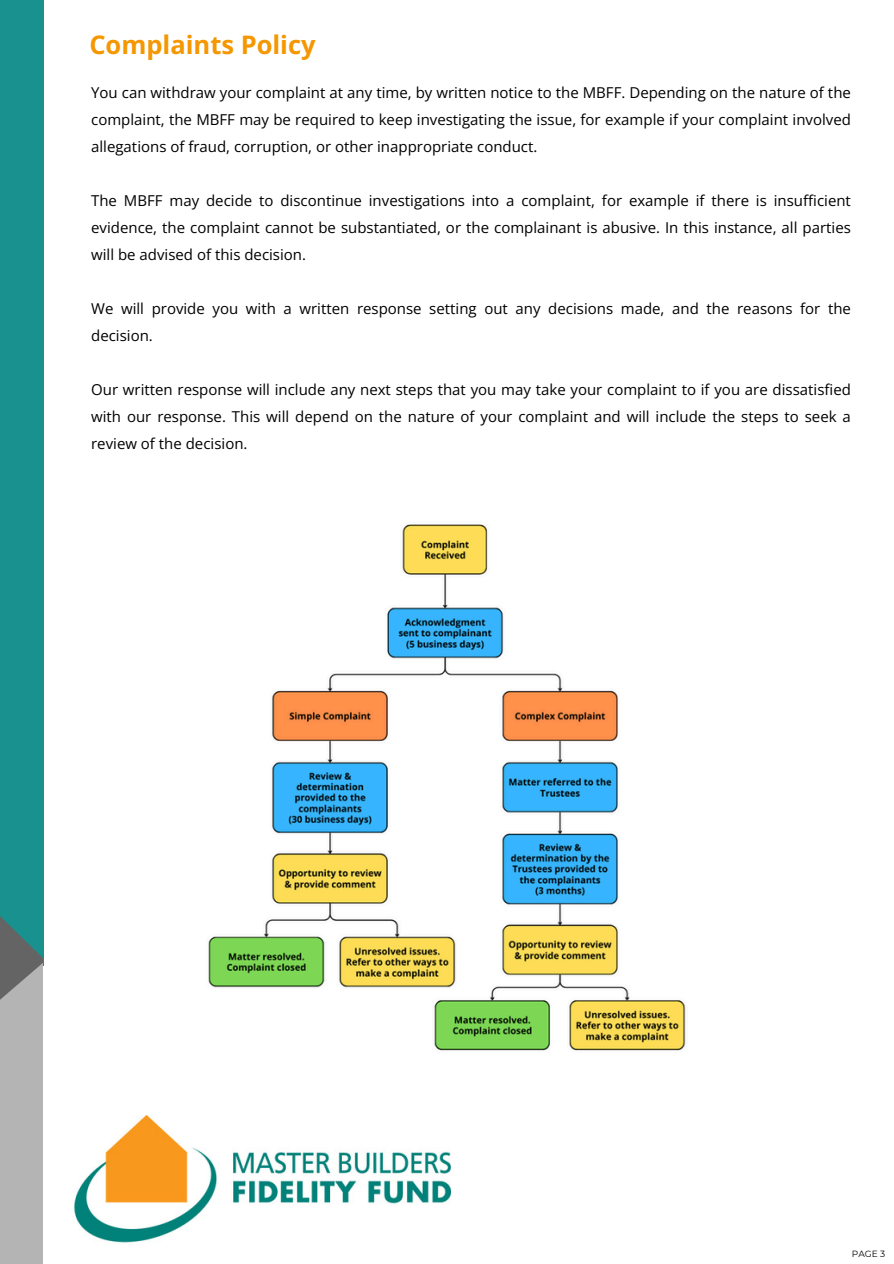
<style>
.page{position:relative;width:894px;height:1264px;background:#fff}
.page>*{position:absolute;margin:0;border:0;box-sizing:border-box;transform-origin:0 0}
.t1{font:700 25.5px "Open Sans";color:#f49700}
.t2{font:15px/27px "Open Sans";color:#000;text-align:justify}
.t3{font:9px "Montserrat";color:#000}
</style>
<div class="page">
<div style="left:0;top:0;width:43px;height:966px;background:#19918e"></div>
<svg style="left:0;top:916px;width:43px;height:347px;background:#a0a7a7"></svg>
<img style="left:74px;top:1115px;width:377px;height:128px">
<img style="left:208px;top:524px;width:478px;height:527px">
<h2 class="t1" style="left:89px;top:27px;width:228px">Complaints Policy</h2>
<h1 class="t2" style="left:91px;top:79px;width:761px">You can withdraw your complaint at any time, by written notice to the MBFF. Depending on the nature of the complaint, the MBFF may be required to keep investigating the issue, for example if your complaint involved allegations of fraud, corruption, or other inappropriate conduct.</h1>
<p class="t2" style="left:91px;top:187px;width:761px">The MBFF may decide to discontinue investigations into a complaint, for example if there is insufficient evidence, the complaint cannot be substantiated, or the complainant is abusive. In this instance, all parties will be advised of this decision.</p>
<h2 class="t2" style="left:91px;top:295px;width:761px">We will provide you with a written response setting out any decisions made, and the reasons for the decision.</h2>
<h2 class="t2" style="left:91px;top:376px;width:761px">Our written response will include any next steps that you may take your complaint to if you are dissatisfied with our response. This will depend on the nature of your complaint and will include the steps to seek a review of the decision.</h2>
<h2 class="t3" style="left:851px;top:1247px;width:35px">PAGE 3</h2>
</div>
